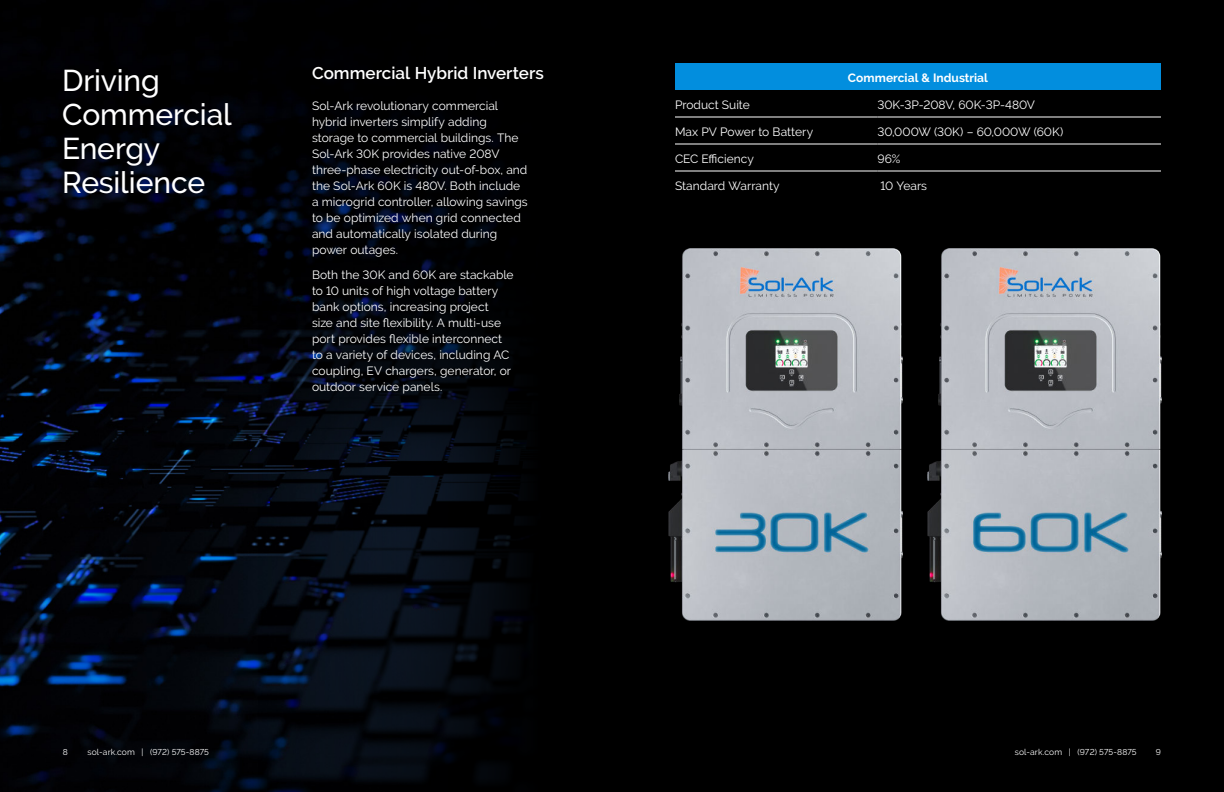
<style>
.page{position:relative;width:1224px;height:792px;background:#fff}
.page>*{position:absolute;margin:0;border:0;box-sizing:border-box;transform-origin:0 0}
.t1{font:500 30px/34px "Raleway";letter-spacing:-.005em;color:#fff}
.t2{font:600 17px "Raleway";color:#fff}
.t3{font:12px/16px "Raleway";color:#fff}
.t4{font:700 12px "Raleway";letter-spacing:.005em;color:#fff}
.t5{font:8.5px "Raleway";letter-spacing:.015em;color:#fff}
</style>
<div class="page">
<img style="left:0;top:0;width:256px;height:792px">
<svg style="left:256px;top:0;width:356px;height:792px;fill:#000002"></svg>
<div style="left:612px;top:0;width:612px;height:792px;background:#000"></div>
<div style="left:675px;top:63px;width:486px;height:27px;background:#028ede"></div>
<svg style="left:675px;top:116px;width:486px;height:55px"></svg>
<hr style="left:675px;top:117px;width:203px;height:1px;background:#fff">
<hr style="left:878px;top:117px;width:283px;height:1px;background:#fff">
<hr style="left:675px;top:144px;width:203px;height:1px;background:#fff">
<hr style="left:878px;top:144px;width:283px;height:1px;background:#fff">
<hr style="left:675px;top:171px;width:203px;height:1px;background:#fff">
<hr style="left:878px;top:171px;width:283px;height:1px;background:#fff">
<img style="left:669px;top:249px;width:234px;height:371px">
<img style="left:927px;top:249px;width:234px;height:371px">
<h1 class="t1" style="left:62px;top:66px;width:171px">Driving<br>Commercial<br>Energy<br>Resilience</h1>
<h2 class="t2" style="left:312px;top:66px;width:234px">Commercial Hybrid Inverters</h2>
<p class="t3" style="left:312px;top:99px;width:217px">Sol-Ark revolutionary commercial hybrid inverters simplify adding storage to commercial buildings. The Sol-Ark 30K provides native 208V three-phase electricity out-of-box, and the Sol-Ark 60K is 480V. Both include a microgrid controller, allowing savings to be optimized when grid connected and automatically isolated during power outages.</p>
<p class="t3" style="left:312px;top:267px;width:203px">Both the 30K and 60K are stackable to 10 units of high voltage battery bank options, increasing project<br>size and site flexibility. A multi-use port provides flexible interconnect to a variety of devices, including AC coupling, EV chargers, generator, or outdoor service panels.</p>
<p class="t4" style="left:848px;top:71px;width:142px">Commercial &amp; Industrial</p>
<p class="t3" style="left:675px;top:97px;width:76px">Product Suite</p>
<p class="t3" style="left:878px;top:97px;width:159px">30K-3P-208V, 60K-3P-480V</p>
<p class="t3" style="left:675px;top:124px;width:140px">Max PV Power to Battery</p>
<p class="t3" style="left:878px;top:124px;width:187px">30,000W (30K) – 60,000W (60K)</p>
<p class="t3" style="left:675px;top:151px;width:80px">CEC Efficiency</p>
<p class="t3" style="left:878px;top:151px;width:24px">96%</p>
<p class="t3" style="left:675px;top:178px;width:106px">Standard Warranty</p>
<p class="t3" style="left:881px;top:178px;width:48px">10 Years</p>
<p class="t5" style="left:63px;top:747px;width:7px">8</p>
<p class="t5" style="left:87px;top:749px;width:123px">sol-ark.com | (972) 575-8875</p>
<p class="t5" style="left:1015px;top:749px;width:123px">sol-ark.com | (972) 575-8875</p>
<p class="t5" style="left:1156px;top:747px;width:7px">9</p>
</div>
